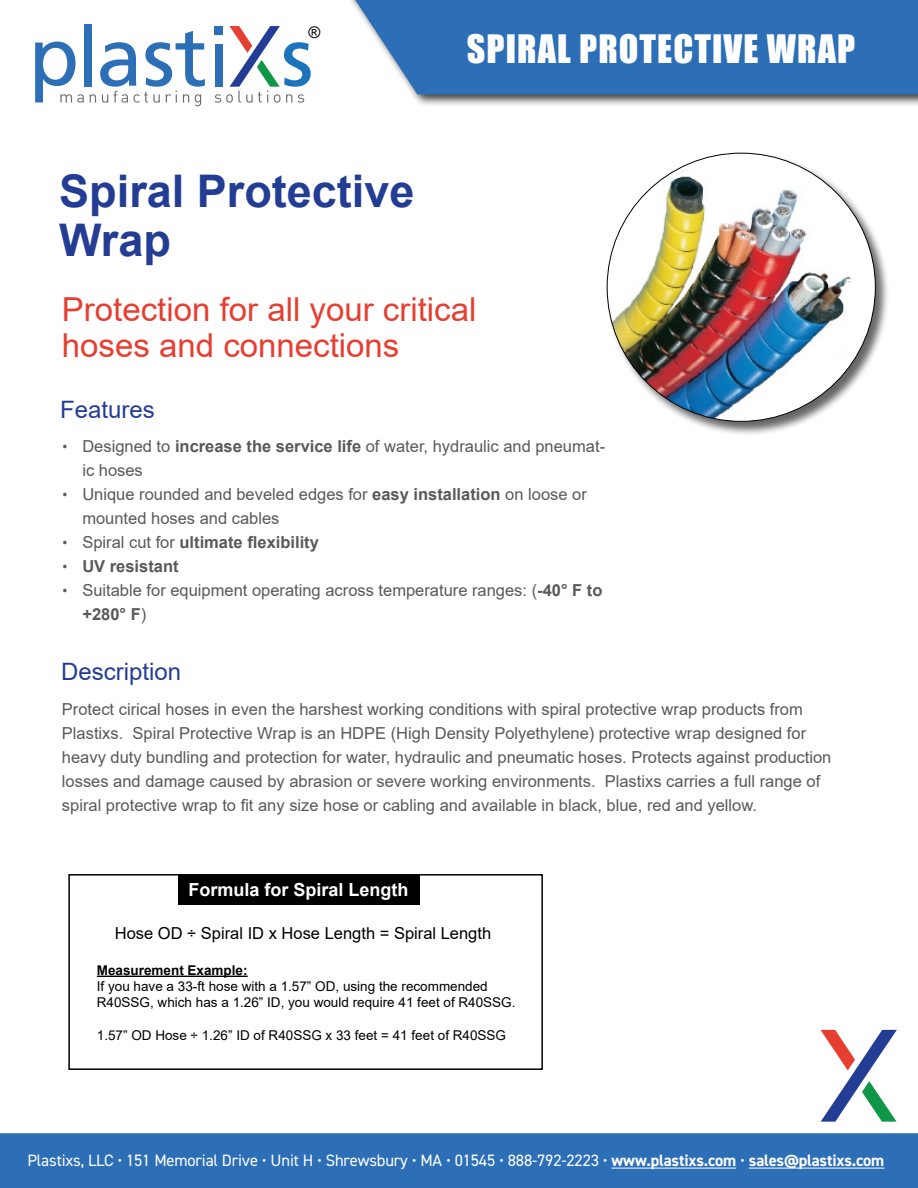
<style>
.page{position:relative;width:918px;height:1188px;background:#fff}
.page>*{position:absolute;margin:0;border:0;box-sizing:border-box;transform-origin:0 0}
.t1{font:700 45px/49.5px "Arial";color:#233d94}
.t2{font:36px "Impact";letter-spacing:.03em;color:#fff}
.t3{font:33px/36px "Arial";color:#e63e30}
.t4{font:24px "Arial";color:#233d94}
.t5{font:700 18px "Arial";color:#fff}
.t6{font:16.5px/24px "Arial";color:#58595b}
.t7{font:16.5px "DIN2014";letter-spacing:-.01em;color:#fff}
.t8{font:700 16.5px "Arial";color:#58595b}
.t9{font:16.5px "Arial";color:#000}
.t10{font:16.2px "Arial";color:#000}
.t11{font:13.5px/16.2px "Arial";color:#000}
.t12{font:700 13.5px "Arial";color:#000}
.s1{font-family:"Open Sans";font-size:15px}
.s2{font-weight:700}
.s3{font-family:"Open Sans";font-weight:400;font-size:15px}
.s4{font-weight:400}
</style>
<div class="page">
<div style="left:0;top:1133px;width:918px;height:55px;background:#2d6fb7"></div>
<div style="left:344px;top:0;width:574px;height:107px;background:#000;opacity:.75"></div>
<div style="left:355px;top:0;width:563px;height:94px;background:#2d6fb7"></div>
<svg style="left:35px;top:42px;width:49px;height:61px"></svg>
<div style="left:84px;top:24px;width:8px;height:63px;background:#2d6fb7"></div>
<svg style="left:90px;top:31px;width:115px;height:75px"></svg>
<svg style="left:215px;top:26px;width:96px;height:77px"></svg>
<div style="left:215px;top:44px;width:8px;height:43px;background:#2d6fb7"></div>
<div style="left:215px;top:26px;width:8px;height:9px;background:#2d6fb7"></div>
<svg style="left:820px;top:1030px;width:77px;height:92px"></svg>
<div style="left:606px;top:152px;width:284px;height:284px;background:#000;opacity:.6"></div>
<img style="left:607px;top:161px;width:258px;height:260px">
<hr style="left:612px;top:1168px;width:124px;height:1px;background:#fff">
<hr style="left:749px;top:1168px;width:135px;height:1px;background:#fff">
<div style="left:68px;top:874px;width:475px;height:196px;border:2px solid #000"></div>
<div style="left:178px;top:874px;width:242px;height:31px;background:#000"></div>
<hr style="left:97px;top:976px;width:151px;height:1px;background:#000">
<p class="t10" style="left:309px;top:22px;width:13px">®</p>
<h1 class="t1" style="left:59px;top:167px;width:357px">Spiral Protective<br>Wrap</h1>
<h2 class="t2" style="left:467px;top:21px;width:390px">SPIRAL PROTECTIVE WRAP</h2>
<h3 class="t3" style="left:62px;top:291px;width:416px">Protection for all your critical hoses and connections</h3>
<h3 class="t4" style="left:60px;top:393px;width:96px">Features</h3>
<p class="t6" style="left:82px;top:434px;width:524px;text-indent:-20px"><span class="s1">•</span> Designed to <span class="s2">increase the service life</span> of water, hydraulic and pneumat&shy;ic hoses</p>
<p class="t6" style="left:82px;top:482px;width:506px;text-indent:-20px"><span class="s1">•</span> Unique rounded and beveled edges for <span class="s2">easy installation</span> on loose or mounted hoses and cables</p>
<p class="t8" style="left:62px;top:531px;width:258px"><span class="s3">•</span> <span class="s4">Spiral cut for</span> ultimate flexibility</p>
<p class="t8" style="left:62px;top:555px;width:118px"><span class="s3">•</span> UV resistant</p>
<p class="t6" style="left:82px;top:578px;width:522px;text-indent:-20px"><span class="s1">•</span> Suitable for equipment operating across temperature ranges: (<span class="s2">-40° F to +280° F</span>)</p>
<h3 class="t4" style="left:61px;top:655px;width:122px">Description</h3>
<p class="t6" style="left:62px;top:698px;width:771px">Protect cirical hoses in even the harshest working conditions with spiral protective wrap products from Plastixs. Spiral Protective Wrap is an HDPE (High Density Polyethylene) protective wrap designed for heavy duty bundling and protection for water, hydraulic and pneumatic hoses. Protects against production losses and damage caused by abrasion or severe working environments. Plastixs carries a full range of spiral protective wrap to fit any size hose or cabling and available in black, blue, red and yellow.</p>
<p class="t5" style="left:189px;top:877px;width:222px">Formula for Spiral Length</p>
<p class="t9" style="left:115px;top:922px;width:378px">Hose OD ÷ Spiral ID x Hose Length = Spiral Length</p>
<p class="t12" style="left:97px;top:961px;width:152px">Measurement Example:</p>
<p class="t11" style="left:97px;top:978px;width:420px">If you have a 33-ft hose with a 1.57” OD, using the recommended<br>R40SSG, which has a 1.26” ID, you would require 41 feet of R40SSG.</p>
<p class="t11" style="left:97px;top:1027px;width:411px">1.57” OD Hose ÷ 1.26” ID of R40SSG x 33 feet = 41 feet of R40SSG</p>
<p class="t7" style="left:27px;top:1150px;width:858px">Plastixs, LLC • 151 Memorial Drive • Unit H • Shrewsbury • MA • 01545 • 888-792-2223 • <span class="s2">www.plastixs.com</span> • <span class="s2">sales@plastixs.com</span></p>
</div>
